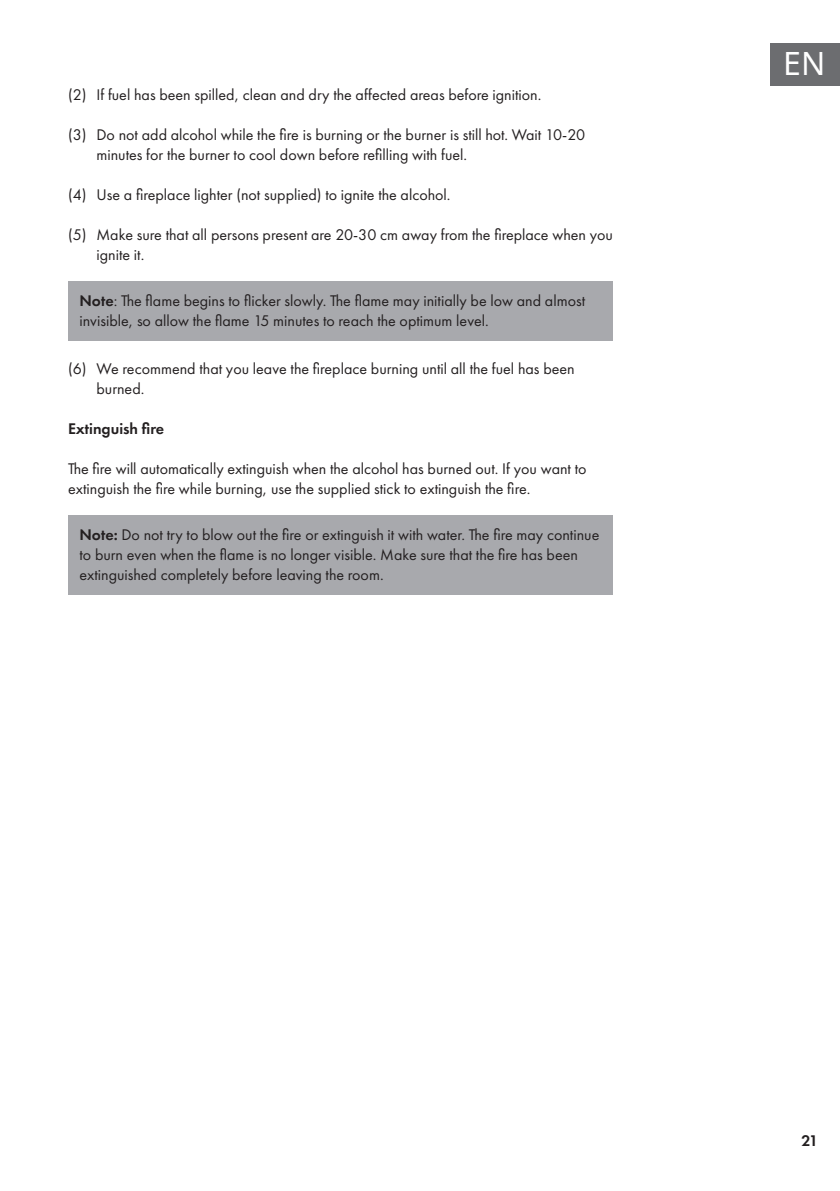
<style>
.page{position:relative;width:840px;height:1191px;background:#fff}
.page>*{position:absolute;margin:0;border:0;box-sizing:border-box;transform-origin:0 0}
.t1{font:32px "Noto Sans";color:#fff}
.t2{font:16px/20px "Futura PTW08";color:#231f20}
.t3{font:600 16px "Futura PTW08";color:#231f20}
.s1{font-weight:600}
</style>
<div class="page">
<div style="left:770px;top:43px;width:69px;height:42px;background:#6c6d70"></div>
<div style="left:68px;top:282px;width:544px;height:59px;background:#a8a9ad"></div>
<div style="left:68px;top:516px;width:544px;height:79px;background:#a8a9ad"></div>
<p class="t2" style="left:68px;top:84px;width:474px">(2) If fuel has been spilled, clean and dry the affected areas before ignition.</p>
<p class="t2" style="left:96px;top:124px;width:490px;text-indent:-28px">(3) Do not add alcohol while the fire is burning or the burner is still hot. Wait 10-20 minutes for the burner to cool down before refilling with fuel.</p>
<p class="t2" style="left:68px;top:184px;width:383px">(4) Use a fireplace lighter (not supplied) to ignite the alcohol.</p>
<p class="t2" style="left:96px;top:224px;width:517px;text-indent:-28px">(5) Make sure that all persons present are 20-30 cm away from the fireplace when you ignite it.</p>
<p class="t2" style="left:79px;top:290px;width:507px"><span class="s1">Note</span>: The flame begins to flicker slowly. The flame may initially be low and almost invisible, so allow the flame 15 minutes to reach the optimum level.</p>
<p class="t2" style="left:96px;top:358px;width:479px;text-indent:-28px">(6) We recommend that you leave the fireplace burning until all the fuel has been burned.</p>
<p class="t3" style="left:68px;top:419px;width:97px">Extinguish fire</p>
<p class="t2" style="left:68px;top:458px;width:519px">The fire will automatically extinguish when the alcohol has burned out. If you want to extinguish the fire while burning, use the supplied stick to extinguish the fire.</p>
<p class="t2" style="left:79px;top:524px;width:521px"><span class="s1">Note:</span> Do not try to blow out the fire or extinguish it with water. The fire may continue to burn even when the flame is no longer visible. Make sure that the fire has been extinguished completely before leaving the room.</p>
<h1 class="t1" style="left:782px;top:42px;width:44px">EN</h1>
<p class="t3" style="left:801px;top:1130px;width:18px">21</p>
</div>
